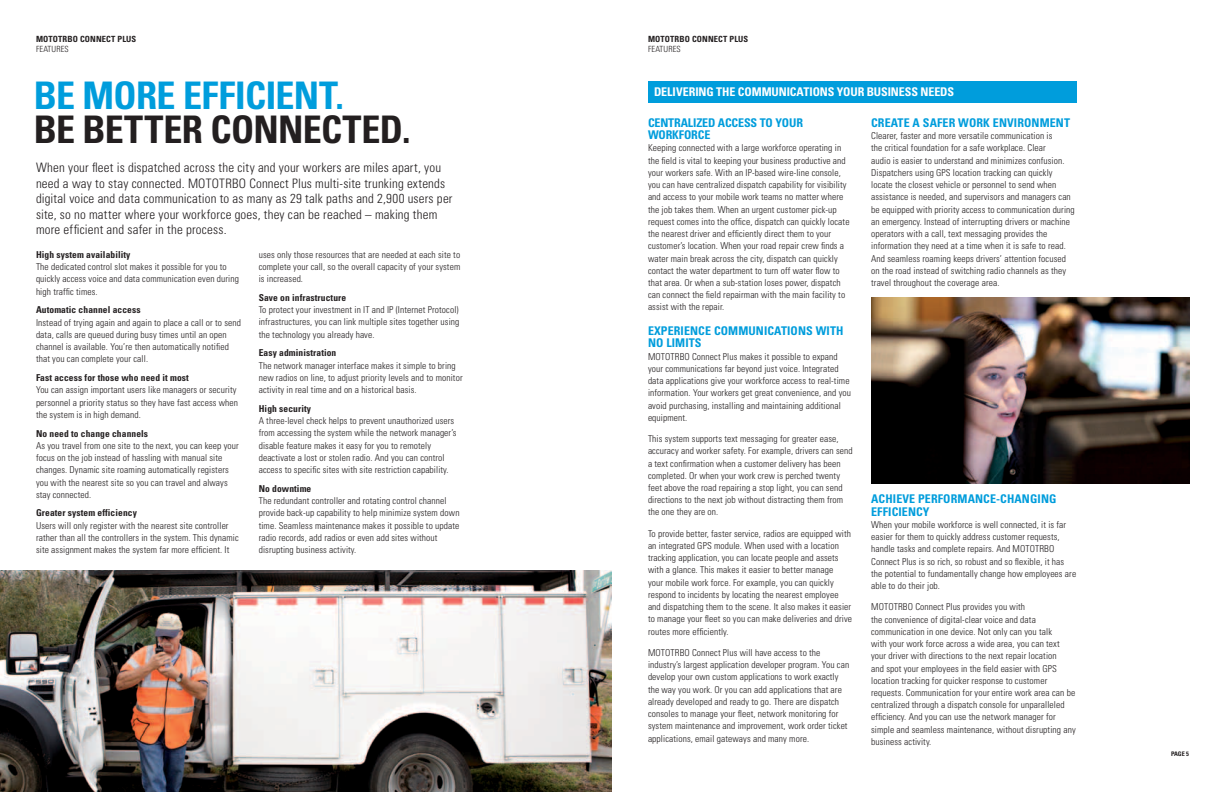
<style>
.page{position:relative;width:1224px;height:792px;background:#fff}
.page>*{position:absolute;margin:0;border:0;box-sizing:border-box;transform-origin:0 0}
.t1{font:700 condensed 38px "Univers";color:#231f20}
.t2{font:700 condensed 38px "Univers";color:#009ddc}
.t3{font:300 condensed 13px/15.5px "Univers";letter-spacing:.015em;color:#231f20}
.t4{font:700 condensed 12px/12.3px "Univers";letter-spacing:.01em;color:#009ddc}
.t5{font:700 condensed 12px "Univers";letter-spacing:-.005em;color:#fff}
.t6{font:300 condensed 9.5px/12.2px "Univers";letter-spacing:.01em;color:#231f20}
.t7{font:700 condensed 9.5px "Univers";letter-spacing:.01em;color:#231f20}
.t8{font:700 condensed 8.5px "Univers";letter-spacing:.015em;color:#231f20}
.t9{font:300 condensed 8.5px "Univers";letter-spacing:.015em;color:#231f20}
.t10{font:700 condensed 6.2px "Univers";color:#231f20}
</style>
<div class="page">
<div style="left:648px;top:81px;width:428px;height:22px;background:#009ddc"></div>
<img style="left:0;top:570px;width:612px;height:222px">
<img style="left:871px;top:297px;width:318px;height:187px">
<p class="t8" style="left:36px;top:34px;width:102px">MOTOTRBO CONNECT PLUS</p>
<p class="t9" style="left:36px;top:44px;width:34px">FEATURES</p>
<h1 class="t2" style="left:34px;top:72px;width:73px">Be more</h1>
<h1 class="t2" style="left:183px;top:72px;width:70px">efficient</h1>
<h1 class="t2" style="left:335px;top:72px;width:10px">.</h1>
<h1 class="t1" style="left:34px;top:106px;width:70px">Be better</h1>
<h1 class="t1" style="left:210px;top:106px;width:23px">connected</h1>
<h1 class="t1" style="left:402px;top:106px;width:10px">.</h1>
<p class="t3" style="left:36px;top:160px;width:418px">When your fleet is dispatched across the city and your workers are miles apart, you need a way to stay connected. MOTOTRBO Connect Plus multi-site trunking extends digital voice and data communication to as many as 29 talk paths and 2,900 users per site, so no matter where your workforce goes, they can be reached – making them more efficient and safer in the process.</p>
<p class="t7" style="left:36px;top:249px;width:96px">High system availability</p>
<p class="t6" style="left:36px;top:261px;width:204px">The dedicated control slot makes it possible for you to quickly access voice and data communication even during high traffic times.</p>
<p class="t7" style="left:36px;top:304px;width:106px">Automatic channel access</p>
<p class="t6" style="left:36px;top:316px;width:206px">Instead of trying again and again to place a call or to send data, calls are queued during busy times until an open channel is available. You’re then automatically notified that you can complete your call.</p>
<p class="t7" style="left:36px;top:372px;width:154px">Fast access for those who need it most</p>
<p class="t6" style="left:36px;top:384px;width:204px">You can assign important users like managers or security personnel a priority status so they have fast access when the system is in high demand.</p>
<p class="t7" style="left:36px;top:427px;width:114px">No need to change channels</p>
<p class="t6" style="left:36px;top:439px;width:204px">As you travel from one site to the next, you can keep your focus on the job instead of hassling with manual site changes. Dynamic site roaming automatically registers you with the nearest site so you can travel and always stay connected.</p>
<p class="t7" style="left:36px;top:507px;width:102px">Greater system efficiency</p>
<p class="t6" style="left:36px;top:519px;width:204px">Users will only register with the nearest site controller rather than all the controllers in the system. This dynamic site assignment makes the system far more efficient. It</p>
<p class="t6" style="left:259px;top:248px;width:203px;text-align:justify">uses only those resources that are needed at each site to complete your call, so the overall capacity of your system is increased.</p>
<p class="t7" style="left:259px;top:292px;width:89px">Save on infrastructure</p>
<p class="t6" style="left:259px;top:304px;width:202px;text-align:justify">To protect your investment in IT and IP (Internet Protocol) infrastructures, you can link multiple sites together using the technology you already have.</p>
<p class="t7" style="left:259px;top:347px;width:79px">Easy administration</p>
<p class="t6" style="left:259px;top:359px;width:205px">The network manager interface makes it simple to bring new radios on line, to adjust priority levels and to monitor activity in real time and on a historical basis.</p>
<p class="t7" style="left:259px;top:403px;width:54px">High security</p>
<p class="t6" style="left:259px;top:415px;width:199px">A three-level check helps to prevent unauthorized users from accessing the system while the network manager’s disable feature makes it easy for you to remotely deactivate a lost or stolen radio. And you can control access to specific sites with site restriction capability.</p>
<p class="t7" style="left:259px;top:483px;width:54px">No downtime</p>
<p class="t6" style="left:259px;top:495px;width:202px">The redundant controller and rotating control channel provide back-up capability to help minimize system down time. Seamless maintenance makes it possible to update radio records, add radios or even add sites without disrupting business activity.</p>
<p class="t8" style="left:648px;top:34px;width:102px">MOTOTRBO CONNECT PLUS</p>
<p class="t9" style="left:648px;top:44px;width:34px">FEATURES</p>
<p class="t5" style="left:654px;top:84px;width:36px">Delivering</p>
<p class="t5" style="left:716px;top:84px;width:37px">The Communications</p>
<p class="t5" style="left:837px;top:84px;width:8px">Your</p>
<p class="t5" style="left:867px;top:84px;width:15px">Business</p>
<p class="t5" style="left:921px;top:84px;width:16px">Needs</p>
<p class="t4" style="left:648px;top:116px;width:14px">Centrali</p>
<p class="t4" style="left:696px;top:116px;width:29px">zed access</p>
<p class="t4" style="left:760px;top:116px;width:30px">to your</p>
<p class="t4" style="left:648px;top:129px;width:9px">work</p>
<p class="t4" style="left:679px;top:129px;width:13px">force</p>
<p class="t6" style="left:648px;top:142px;width:203px">Keeping connected with a large workforce operating in the field is vital to keeping your business productive and your workers safe. With an IP-based wire-line console, you can have centralized dispatch capability for visibility and access to your mobile work teams no matter where the job takes them. When an urgent customer pick-up request comes into the office, dispatch can quickly locate the nearest driver and efficiently direct them to your customer’s location. When your road repair crew finds a water main break across the city, dispatch can quickly contact the water department to turn off water flow to that area. Or when a sub-station loses power, dispatch can connect the field repairman with the main facility to assist with the repair.</p>
<p class="t4" style="left:648px;top:325px;width:197px">EXPERIENCE COMMUNICATIONS WITH<br>NO LIMITS</p>
<p class="t6" style="left:648px;top:350px;width:205px">MOTOTRBO Connect Plus makes it possible to expand your communications far beyond just voice. Integrated data applications give your workforce access to real-time information. Your workers get great convenience, and you avoid purchasing, installing and maintaining additional equipment.</p>
<p class="t6" style="left:648px;top:433px;width:206px">This system supports text messaging for greater ease, accuracy and worker safety. For example, drivers can send a text confirmation when a customer delivery has been completed. Or when your work crew is perched twenty feet above the road repairing a stop light, you can send directions to the next job without distracting them from the one they are on.</p>
<p class="t6" style="left:648px;top:527px;width:206px">To provide better, faster service, radios are equipped with an integrated GPS module. When used with a location tracking application, you can locate people and assets with a glance. This makes it easier to better manage<br>your mobile work force. For example, you can quickly respond to incidents by locating the nearest employee and dispatching them to the scene. It also makes it easier to manage your fleet so you can make deliveries and drive routes more efficiently.</p>
<p class="t6" style="left:648px;top:647px;width:203px">MOTOTRBO Connect Plus will have access to the industry’s largest application developer program. You can develop your own custom applications to work exactly the way you work. Or you can add applications that are already developed and ready to go. There are dispatch consoles to manage your fleet, network monitoring for system maintenance and improvement, work order ticket applications, email gateways and many more.</p>
<p class="t4" style="left:871px;top:116px;width:14px">Create</p>
<p class="t4" style="left:913px;top:116px;width:55px">asafer work</p>
<p class="t4" style="left:993px;top:116px;width:29px">environment</p>
<p class="t6" style="left:871px;top:130px;width:205px">Clearer, faster and more versatile communication is<br>the critical foundation for a safe workplace. Clear<br>audio is easier to understand and minimizes confusion.<br>Dispatchers using GPS location tracking can quickly locate the closest vehicle or personnel to send when assistance is needed, and supervisors and managers can be equipped with priority access to communication during an emergency. Instead of interrupting drivers or machine operators with a call, text messaging provides the information they need at a time when it is safe to read.<br>And seamless roaming keeps drivers’ attention focused on the road instead of switching radio channels as they travel throughout the coverage area.</p>
<p class="t4" style="left:871px;top:493px;width:187px">ACHIEVE PERFORMANCE-CHANGING<br>EFFICIENCY</p>
<p class="t6" style="left:871px;top:518px;width:207px">When your mobile workforce is well connected, it is far easier for them to quickly address customer requests, handle tasks and complete repairs. And MOTOTRBO Connect Plus is so rich, so robust and so flexible, it has the potential to fundamentally change how employees are able to do their job.</p>
<p class="t6" style="left:871px;top:601px;width:206px">MOTOTRBO Connect Plus provides you with<br>the convenience of digital-clear voice and data communication in one device. Not only can you talk<br>with your work force across a wide area, you can text your driver with directions to the next repair location<br>and spot your employees in the field easier with GPS location tracking for quicker response to customer requests. Communication for your entire work area can be centralized through a dispatch console for unparalleled efficiency. And you can use the network manager for simple and seamless maintenance, without disrupting any business activity.</p>
<p class="t10" style="left:1171px;top:750px;width:5px">page</p>
<p class="t10" style="left:1186px;top:750px;width:4px">5</p>
</div>
